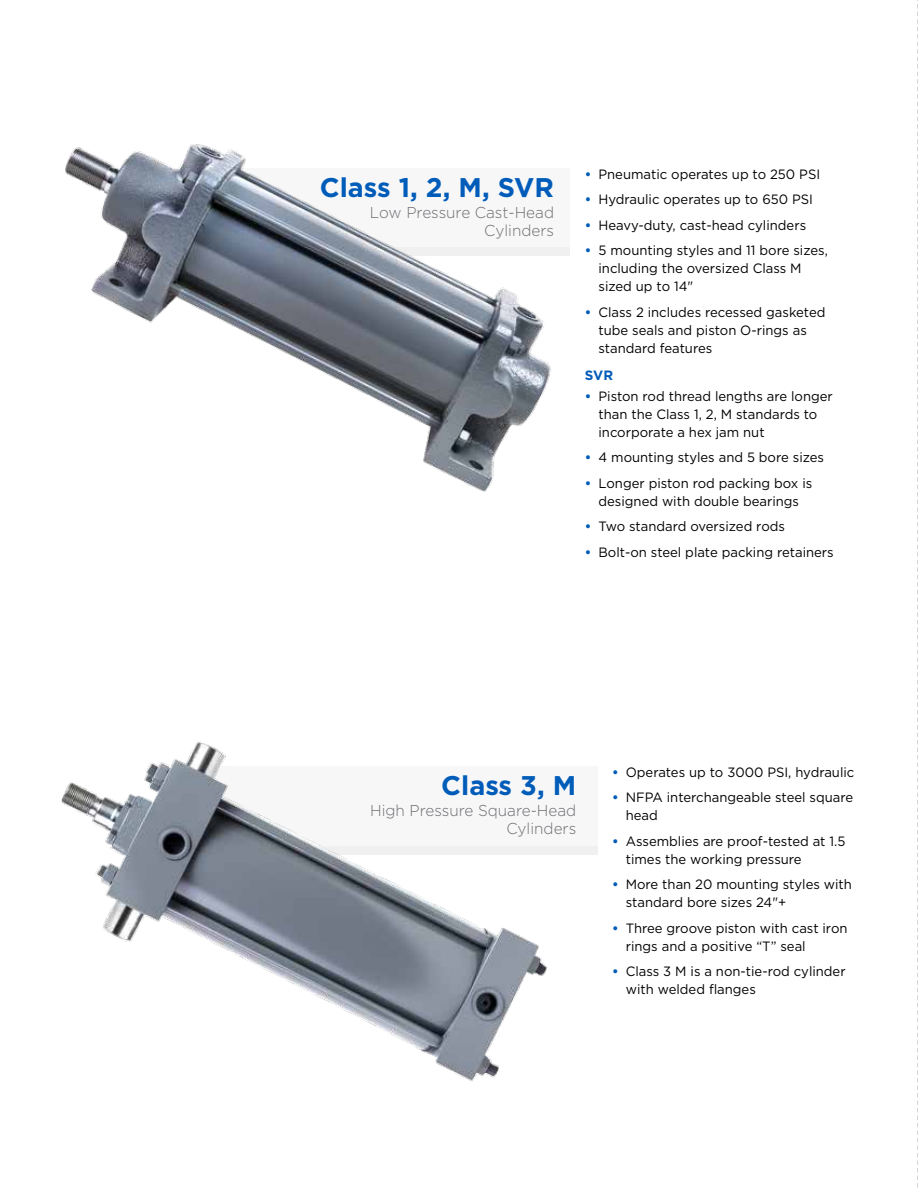
<style>
.page{position:relative;width:918px;height:1188px;background:#fff}
.page>*{position:absolute;margin:0;border:0;box-sizing:border-box;transform-origin:0 0}
.t1{font:700 27px "Gotham";color:#005cb9}
.t2{font:300 15.75px/18px "Gotham";color:#6d6e71;text-align:right}
.t3{font:13.5px/18px "Gotham";color:#000}
.t4{font:700 13.5px "Gotham";color:#005cb9}
.s1{font-weight:700;color:#005cb9}
</style>
<div class="page">
<svg style="left:917px;top:0;width:1px;height:691px"></svg>
<div style="left:195px;top:766px;width:402px;height:80px;background:#f7f7f8"></div>
<div style="left:195px;top:846px;width:402px;height:8px;background:#f0f0f0"></div>
<img style="left:65px;top:144px;width:501px;height:348px">
<img style="left:61px;top:742px;width:505px;height:339px">
<img style="left:917px;top:691px;width:1px;height:497px">
<h1 class="t1" style="left:320px;top:170px;width:236px">Class 1, 2, M, SVR</h1>
<p class="t2" style="left:370px;top:203px;width:186px">Low Pressure Cast-Head<br>Cylinders</p>
<p class="t3" style="left:585px;top:165px;width:237px"><span class="s1">•</span> Pneumatic operates up to 250 PSI</p>
<p class="t3" style="left:585px;top:190px;width:230px"><span class="s1">•</span> Hydraulic operates up to 650 PSI</p>
<p class="t3" style="left:585px;top:216px;width:223px"><span class="s1">•</span> Heavy-duty, cast-head cylinders</p>
<p class="t3" style="left:598px;top:241px;width:231px;text-indent:-14px"><span class="s1">•</span> 5 mounting styles and 11 bore sizes, including the oversized Class M sized up to 14"</p>
<p class="t3" style="left:598px;top:303px;width:229px;text-indent:-14px"><span class="s1">•</span> Class 2 includes recessed gasketed tube seals and piston O-rings as standard features</p>
<p class="t4" style="left:585px;top:366px;width:30px">SVR</p>
<p class="t3" style="left:599px;top:387px;width:236px;text-indent:-14px"><span class="s1">•</span> Piston rod thread lengths are longer than the Class 1, 2, M standards to incorporate a hex jam nut</p>
<p class="t3" style="left:585px;top:448px;width:241px"><span class="s1">•</span> 4 mounting styles and 5 bore sizes</p>
<p class="t3" style="left:585px;top:474px;width:229px;text-align:center"><span class="s1">•</span> Longer piston rod packing box is designed with double bearings</p>
<p class="t3" style="left:585px;top:517px;width:202px"><span class="s1">•</span> Two standard oversized rods</p>
<p class="t3" style="left:585px;top:543px;width:250px"><span class="s1">•</span> Bolt-on steel plate packing retainers</p>
<h1 class="t1" style="left:441px;top:768px;width:137px">Class 3, M</h1>
<p class="t2" style="left:370px;top:801px;width:208px">High Pressure Square-Head<br>Cylinders</p>
<p class="t3" style="left:612px;top:763px;width:244px"><span class="s1">•</span> Operates up to 3000 PSI, hydraulic</p>
<p class="t3" style="left:626px;top:788px;width:229px;text-indent:-14px"><span class="s1">•</span> NFPA interchangeable steel square head</p>
<p class="t3" style="left:626px;top:832px;width:221px;text-indent:-14px"><span class="s1">•</span> Assemblies are proof-tested at 1.5 times the working pressure</p>
<p class="t3" style="left:626px;top:875px;width:228px;text-indent:-14px"><span class="s1">•</span> More than 20 mounting styles with standard bore sizes 24"+</p>
<p class="t3" style="left:626px;top:919px;width:223px;text-indent:-14px"><span class="s1">•</span> Three groove piston with cast iron rings and a positive “T” seal</p>
<p class="t3" style="left:626px;top:962px;width:221px;text-indent:-14px"><span class="s1">•</span> Class 3 M is a non-tie-rod cylinder with welded flanges</p>
</div>
